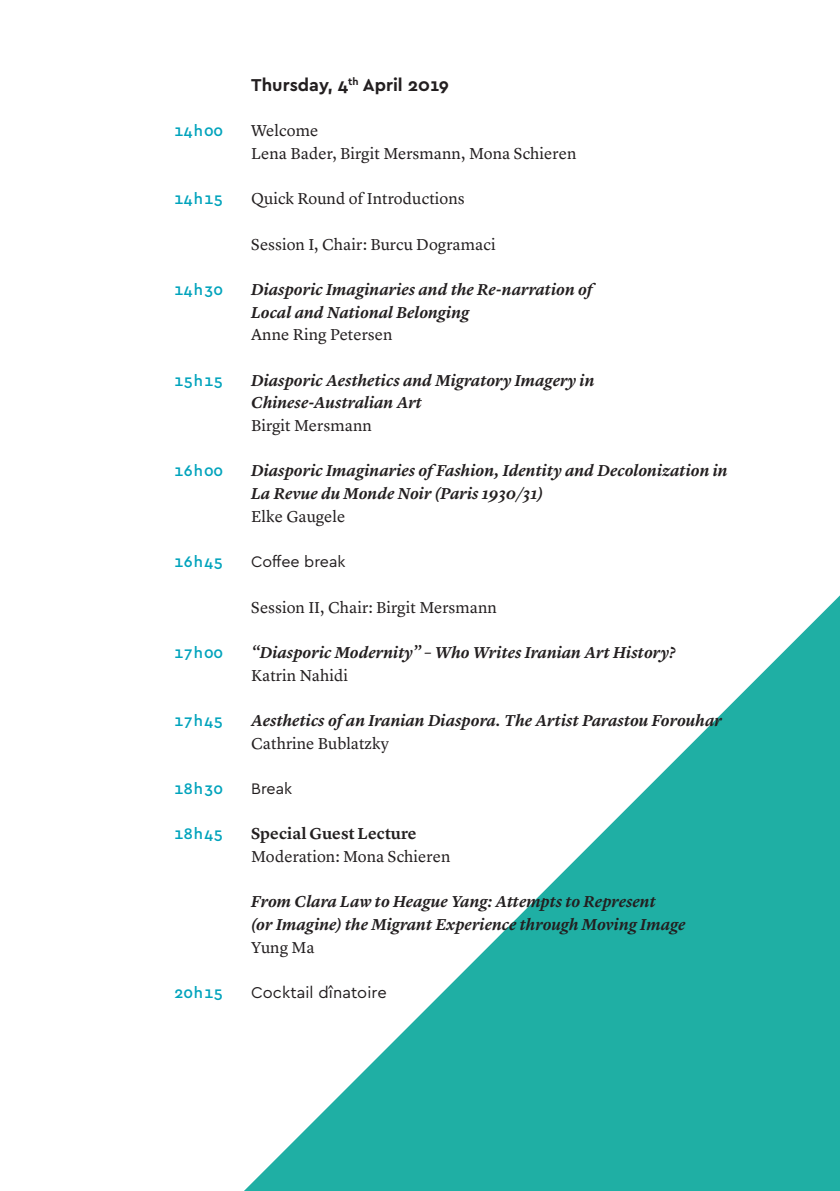
<style>
.page{position:relative;width:840px;height:1191px;background:#fff}
.page>*{position:absolute;margin:0;border:0;box-sizing:border-box;transform-origin:0 0}
.t1{font:700 18px "Cera PRO";color:#231f20}
.t2{font:italic 600 16.4px/22.6px "Lyon Text";color:#231f20}
.t3{font:16.4px/22.6px "Lyon Text";letter-spacing:.005em;color:#231f20}
.t4{font:600 16.4px "Lyon Text";letter-spacing:.005em;color:#231f20}
.t5{font:16.4px "Cera PRO";letter-spacing:.005em;color:#231f20}
.t6{font:500 16px "Cera PRO";letter-spacing:.05em;color:#00a3bc}
.t7{font:16px "Cera PRO";color:#231f20}
</style>
<div class="page">
<svg style="left:244px;top:596px;width:595px;height:595px"></svg>
<p class="t6" style="left:174px;top:120px;width:50px">14h00</p>
<p class="t6" style="left:174px;top:188px;width:50px">14h15</p>
<p class="t6" style="left:174px;top:279px;width:50px">14h30</p>
<p class="t6" style="left:174px;top:370px;width:50px">15h15</p>
<p class="t6" style="left:174px;top:460px;width:50px">16h00</p>
<p class="t6" style="left:174px;top:551px;width:50px">16h45</p>
<p class="t6" style="left:174px;top:642px;width:50px">17h00</p>
<p class="t6" style="left:174px;top:710px;width:50px">17h45</p>
<p class="t6" style="left:174px;top:778px;width:50px">18h30</p>
<p class="t6" style="left:174px;top:823px;width:50px">18h45</p>
<p class="t6" style="left:174px;top:982px;width:50px">20h15</p>
<p class="t1" style="left:251px;top:73px;width:199px">Thursday, 4<sup>th</sup> April 2019</p>
<p class="t3" style="left:251px;top:118px;width:326px">Welcome<br>Lena Bader, Birgit Mersmann, Mona Schieren</p>
<p class="t3" style="left:251px;top:186px;width:215px">Quick Round of Introductions</p>
<p class="t3" style="left:251px;top:231px;width:246px">Session I, Chair: Burcu Dogramaci</p>
<p class="t2" style="left:251px;top:277px;width:343px">Diasporic Imaginaries and the Re-narration of<br>Local and National Belonging</p>
<p class="t3" style="left:251px;top:322px;width:143px">Anne Ring Petersen</p>
<p class="t2" style="left:251px;top:368px;width:344px">Diasporic Aesthetics and Migratory Imagery in<br>Chinese-Australian Art</p>
<p class="t3" style="left:251px;top:413px;width:122px">Birgit Mersmann</p>
<p class="t2" style="left:251px;top:458px;width:477px">Diasporic Imaginaries of Fashion, Identity and Decolonization in<br>La Revue du Monde Noir (Paris 1930/31)</p>
<p class="t3" style="left:251px;top:504px;width:96px">Elke Gaugele</p>
<p class="t7" style="left:251px;top:551px;width:96px">Coffee break</p>
<p class="t3" style="left:251px;top:594px;width:247px">Session II, Chair: Birgit Mersmann</p>
<p class="t2" style="left:251px;top:640px;width:426px">“Diasporic Modernity” – Who Writes Iranian Art History?</p>
<p class="t3" style="left:251px;top:662px;width:98px">Katrin Nahidi</p>
<p class="t2" style="left:251px;top:708px;width:472px">Aesthetics of an Iranian Diaspora. The Artist Parastou Forouhar</p>
<p class="t3" style="left:251px;top:730px;width:139px">Cathrine Bublatzky</p>
<p class="t7" style="left:251px;top:778px;width:43px">Break</p>
<p class="t4" style="left:251px;top:821px;width:167px">Special Guest Lecture</p>
<p class="t3" style="left:251px;top:844px;width:201px">Moderation: Mona Schieren</p>
<p class="t2" style="left:251px;top:889px;width:435px">From Clara Law to Heague Yang: Attempts to Represent<br>(or Imagine) the Migrant Experience through Moving Image</p>
<p class="t3" style="left:251px;top:934px;width:65px">Yung Ma</p>
<p class="t5" style="left:251px;top:981px;width:137px">Cocktail dînatoire</p>
</div>
